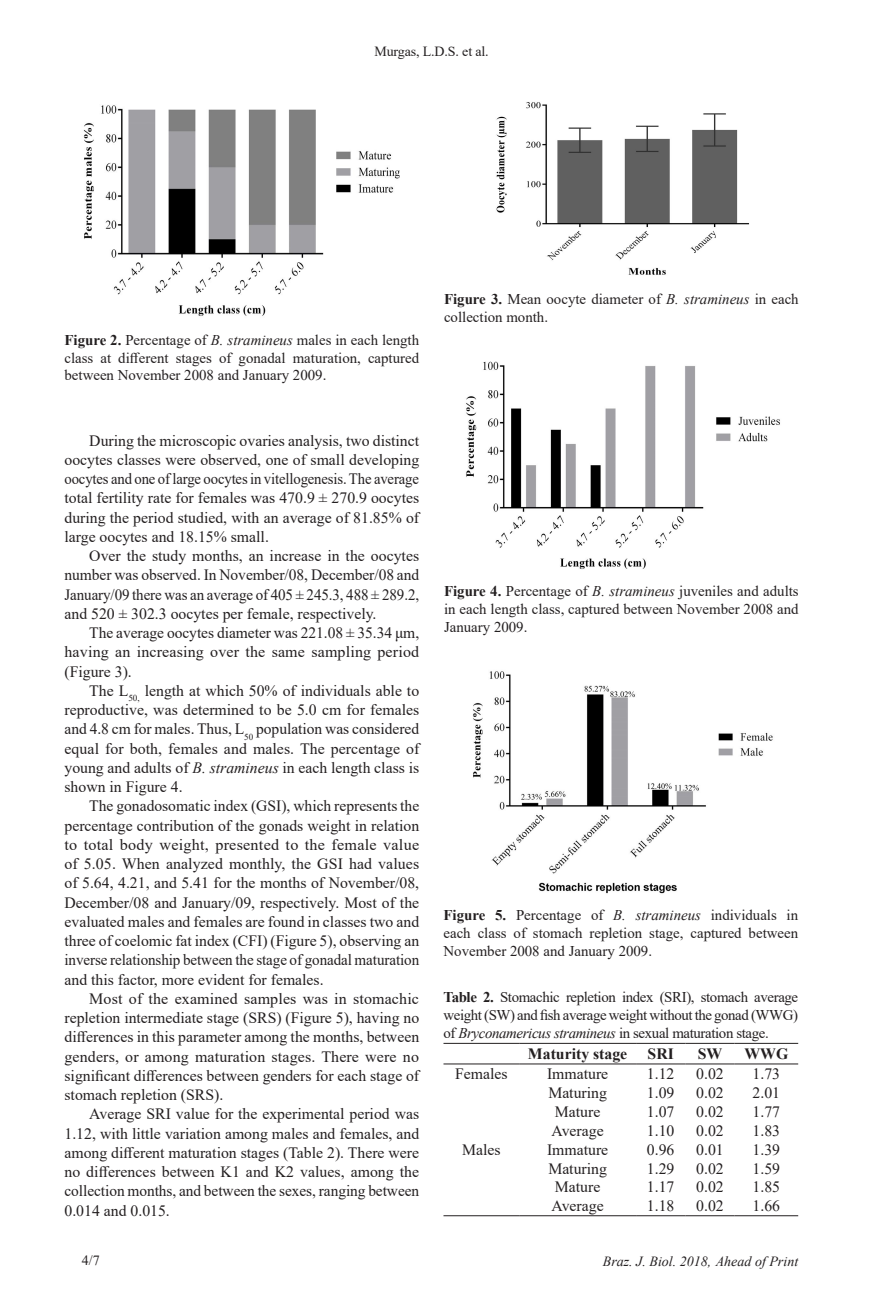
<style>
.page{position:relative;width:893px;height:1315px;background:#fff}
.page>*{position:absolute;margin:0;border:0;box-sizing:border-box;transform-origin:0 0}
.Paragraph{font:15.75px/19.2px "Times New Roman";color:#231f20;text-align:justify}
.TableBody{font:15.75px "Times New Roman";color:#231f20}
.TableHead{font:700 15.75px "Times New Roman";color:#231f20}
.FigureCaption{font:14.88px/17.8px "Times New Roman";color:#231f20;text-align:justify}
.TableTitle{font:14.88px/17.8px "Times New Roman";letter-spacing:-.025em;color:#231f20;text-align:justify}
.t1{font:italic 14px "Times New Roman";color:#231f20}
.t2{font:14px "Times New Roman";letter-spacing:-.01em;color:#231f20}
.s1{font-weight:700}
.s2{font-style:italic}
.s3{color:#fff}
</style>
<div class="page">
<img style="left:83px;top:105px;width:317px;height:212px">
<hr style="left:443px;top:1043px;width:76px;height:1px;background:#231f20">
<hr style="left:519px;top:1043px;width:117px;height:1px;background:#231f20">
<hr style="left:636px;top:1043px;width:49px;height:1px;background:#231f20">
<hr style="left:685px;top:1043px;width:50px;height:1px;background:#231f20">
<hr style="left:735px;top:1043px;width:63px;height:1px;background:#231f20">
<hr style="left:443px;top:1063px;width:76px;height:1px;background:#231f20">
<hr style="left:519px;top:1063px;width:117px;height:1px;background:#231f20">
<hr style="left:636px;top:1063px;width:49px;height:1px;background:#231f20">
<hr style="left:685px;top:1063px;width:50px;height:1px;background:#231f20">
<hr style="left:735px;top:1063px;width:63px;height:1px;background:#231f20">
<hr style="left:443px;top:1215px;width:76px;height:1px;background:#231f20">
<hr style="left:519px;top:1215px;width:117px;height:1px;background:#231f20">
<hr style="left:636px;top:1215px;width:49px;height:1px;background:#231f20">
<hr style="left:685px;top:1215px;width:50px;height:1px;background:#231f20">
<hr style="left:735px;top:1215px;width:63px;height:1px;background:#231f20">
<img style="left:496px;top:102px;width:253px;height:173px">
<img style="left:466px;top:361px;width:314px;height:208px">
<img style="left:473px;top:671px;width:300px;height:223px">
<p class="t2" style="left:374px;top:42px;width:116px">Murgas, L.D.S. et al.</p>
<p class="FigureCaption" style="left:64px;top:330px;width:356px"><span class="s1">Figure 2.</span> Percentage of <span class="s2">B. stramineus</span> males in each length class at different stages of gonadal maturation, captured between November 2008 and January 2009.</p>
<p class="Paragraph" style="left:64px;top:430px;width:356px;text-indent:25px">During the microscopic ovaries analysis, two distinct oocytes classes were observed, one of small developing oocytes and one of large oocytes in vitellogenesis. The average total fertility rate for females was 470.9 ± 270.9 oocytes during the period studied, with an average of 81.85% of large oocytes and 18.15% small.</p>
<p class="Paragraph" style="left:64px;top:545px;width:356px;text-indent:25px">Over the study months, an increase in the oocytes number was observed. In November/08, December/08 and January/09 there was an average of 405 ± 245.3, 488 ± 289.2, and 520 ± 302.3 oocytes per female, respectively.</p>
<p class="Paragraph" style="left:64px;top:622px;width:356px;text-indent:25px">The average oocytes diameter was 221.08 ± 35.34 μm, having an increasing over the same sampling period (Figure 3).</p>
<p class="Paragraph" style="left:64px;top:680px;width:356px;text-indent:25px">The L<sub>50,</sub> length at which 50% of individuals able to reproductive, was determined to be 5.0 cm for females and 4.8 cm for males. Thus, L<sub>50</sub> population was considered equal for both, females and males. The percentage of young and adults of <span class="s2">B. stramineus</span> in each length class is shown in Figure 4.</p>
<p class="Paragraph" style="left:64px;top:796px;width:356px;text-indent:25px">The gonadosomatic index (GSI), which represents the percentage contribution of the gonads weight in relation to total body weight, presented to the female value of 5.05. When analyzed monthly, the GSI had values of 5.64, 4.21, and 5.41 for the months of November/08, December/08 and January/09, respectively. Most of the evaluated males and females are found in classes two and three of coelomic fat index (CFI) (Figure 5), observing an inverse relationship between the stage of gonadal maturation and this factor, more evident for females.</p>
<p class="Paragraph" style="left:64px;top:988px;width:356px;text-indent:25px">Most of the examined samples was in stomachic repletion intermediate stage (SRS) (Figure 5), having no differences in this parameter among the months, between genders, or among maturation stages. There were no significant differences between genders for each stage of stomach repletion (SRS).</p>
<p class="Paragraph" style="left:64px;top:1104px;width:356px;text-indent:25px">Average SRI value for the experimental period was 1.12, with little variation among males and females, and among different maturation stages (Table 2). There were no differences between K1 and K2 values, among the collection months, and between the sexes, ranging between 0.014 and 0.015.</p>
<p class="FigureCaption" style="left:444px;top:289px;width:356px"><span class="s1">Figure 3.</span> Mean oocyte diameter of <span class="s2">B. stramineus</span> in each collection month.</p>
<p class="FigureCaption" style="left:444px;top:581px;width:356px"><span class="s1">Figure 4.</span> Percentage of <span class="s2">B. stramineus</span> juveniles and adults in each length class, captured between November 2008 and January 2009.</p>
<p class="FigureCaption" style="left:443px;top:906px;width:356px"><span class="s1">Figure 5.</span> Percentage of <span class="s2">B. stramineus</span> individuals in each class of stomach repletion stage, captured between November 2008 and January 2009.</p>
<p class="TableTitle" style="left:443px;top:988px;width:356px"><span class="s1">Table 2.</span> Stomachic repletion index (SRI), stomach average weight (SW) and fish average weight without the gonad (WWG) of <span class="s2">Bryconamericus stramineus</span> in sexual maturation stage.</p>
<p class="TableHead" style="left:528px;top:1042px;width:101px">Maturity stage</p>
<p class="TableHead" style="left:648px;top:1042px;width:28px">SRI</p>
<p class="TableHead" style="left:698px;top:1042px;width:26px">SW</p>
<p class="TableHead" style="left:744px;top:1042px;width:45px">WWG</p>
<p class="TableBody" style="left:455px;top:1063px;width:54px">Females</p>
<p class="TableBody" style="left:547px;top:1063px;width:63px">Immature</p>
<p class="TableBody" style="left:647px;top:1063px;width:29px">1.12</p>
<p class="TableBody" style="left:696px;top:1063px;width:29px">0.02</p>
<p class="TableBody" style="left:753px;top:1063px;width:29px">1.73</p>
<p class="TableBody" style="left:548px;top:1081px;width:60px">Maturing</p>
<p class="TableBody" style="left:647px;top:1081px;width:29px">1.09</p>
<p class="TableBody" style="left:696px;top:1081px;width:29px">0.02</p>
<p class="TableBody" style="left:753px;top:1081px;width:29px">2.01</p>
<p class="TableBody" style="left:555px;top:1100px;width:47px">Mature</p>
<p class="TableBody" style="left:647px;top:1100px;width:29px">1.07</p>
<p class="TableBody" style="left:696px;top:1100px;width:29px">0.02</p>
<p class="TableBody" style="left:753px;top:1100px;width:29px">1.77</p>
<p class="TableBody" style="left:552px;top:1119px;width:54px">Average</p>
<p class="TableBody" style="left:647px;top:1119px;width:29px">1.10</p>
<p class="TableBody" style="left:696px;top:1119px;width:29px">0.02</p>
<p class="TableBody" style="left:753px;top:1119px;width:29px">1.83</p>
<p class="TableBody" style="left:462px;top:1138px;width:40px">Males</p>
<p class="TableBody" style="left:547px;top:1138px;width:63px">Immature</p>
<p class="TableBody" style="left:647px;top:1138px;width:29px">0.96</p>
<p class="TableBody" style="left:696px;top:1138px;width:29px">0.01</p>
<p class="TableBody" style="left:753px;top:1138px;width:29px">1.39</p>
<p class="TableBody" style="left:548px;top:1157px;width:60px">Maturing</p>
<p class="TableBody" style="left:647px;top:1157px;width:29px">1.29</p>
<p class="TableBody" style="left:696px;top:1157px;width:29px">0.02</p>
<p class="TableBody" style="left:753px;top:1157px;width:29px">1.59</p>
<p class="TableBody" style="left:555px;top:1176px;width:47px">Mature</p>
<p class="TableBody" style="left:647px;top:1176px;width:29px">1.17</p>
<p class="TableBody" style="left:696px;top:1176px;width:29px">0.02</p>
<p class="TableBody" style="left:753px;top:1176px;width:29px">1.85</p>
<p class="TableBody" style="left:552px;top:1195px;width:54px">Average</p>
<p class="TableBody" style="left:647px;top:1195px;width:29px">1.18</p>
<p class="TableBody" style="left:696px;top:1195px;width:29px">0.02</p>
<p class="TableBody" style="left:753px;top:1195px;width:29px">1.66</p>
<p class="t2" style="left:64px;top:1250px;width:37px"><span class="s3">4</span> 4/7</p>
<p class="t1" style="left:603px;top:1251px;width:197px">Braz. J. Biol. 2018, Ahead of Print</p>
</div>
